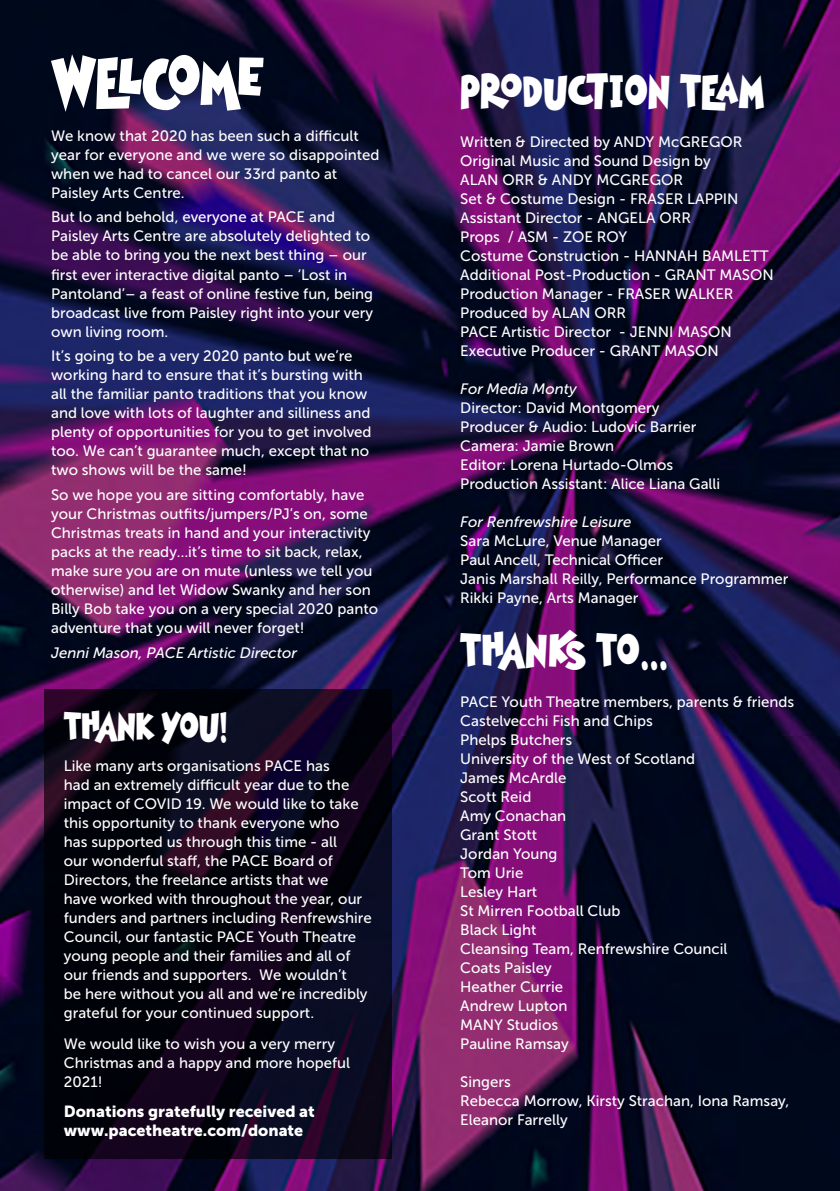
<style>
.page{position:relative;width:840px;height:1191px;background:#fff}
.page>*{position:absolute;margin:0;border:0;box-sizing:border-box;transform-origin:0 0}
.t1{font:72px "Graham Cracker JF";color:#fff}
.t2{font:48px "Graham Cracker JF";letter-spacing:.01em;color:#fff}
.t3{font:40px "Graham Cracker JF";color:#fff}
.t4{font:16px/19px "Museo Sans 900";color:#fff}
.t5{font:15px/19px "Museo Sans 500";color:#fff}
.t6{font:italic 15px "Museo Sans 500";color:#fff}
</style>
<div class="page">
<img style="left:0;top:0;width:839px;height:1191px">
<svg style="left:44px;top:689px;width:347px;height:469px;background:#090516"></svg>
<h1 class="t1" style="left:51px;top:37px;width:214px">WELCOME</h1>
<p class="t5" style="left:51px;top:126px;width:330px">We know that 2020 has been such a difficult year for everyone and we were so disappointed when we had to cancel our 33rd panto at Paisley Arts Centre.</p>
<p class="t5" style="left:51px;top:208px;width:323px">But lo and behold, everyone at PACE and Paisley Arts Centre are absolutely delighted to be able to bring you the next best thing – our first ever interactive digital panto – ‘Lost in Pantoland’– a feast of online festive fun, being broadcast live from Paisley right into your very own living room.</p>
<p class="t5" style="left:51px;top:346px;width:322px">It’s going to be a very 2020 panto but we’re working hard to ensure that it’s bursting with all the familiar panto traditions that you know and love with lots of laughter and silliness and plenty of opportunities for you to get involved too. We can’t guarantee much, except that no two shows will be the same!</p>
<p class="t5" style="left:51px;top:485px;width:328px">So we hope you are sitting comfortably, have your Christmas outfits/jumpers/PJ’s on, some Christmas treats in hand and your interactivity packs at the ready…it’s time to sit back, relax, make sure you are on mute (unless we tell you otherwise) and let Widow Swanky and her son Billy Bob take you on a very special 2020 panto adventure that you will never forget!</p>
<p class="t6" style="left:51px;top:644px;width:247px">Jenni Mason, PACE Artistic Director</p>
<h3 class="t3" style="left:64px;top:700px;width:166px">THANK YOU!</h3>
<p class="t5" style="left:64px;top:756px;width:309px">Like many arts organisations PACE has<br>had an extremely difficult year due to the impact of COVID 19. We would like to take this opportunity to thank everyone who<br>has supported us through this time - all<br>our wonderful staff, the PACE Board of Directors, the freelance artists that we<br>have worked with throughout the year, our funders and partners including Renfrewshire Council, our fantastic PACE Youth Theatre young people and their families and all of our friends and supporters. We wouldn’t<br>be here without you all and we’re incredibly grateful for your continued support.</p>
<p class="t5" style="left:64px;top:1034px;width:287px">We would like to wish you a very merry<br>Christmas and a happy and more hopeful<br>2021!</p>
<p class="t4" style="left:64px;top:1101px;width:252px">Donations gratefully received at www.pacetheatre.com/donate</p>
<h2 class="t2" style="left:460px;top:61px;width:305px">PRODUCTION TEAM</h2>
<p class="t5" style="left:460px;top:133px;width:315px">Written &amp; Directed by ANDY McGREGOR<br>Original Music and Sound Design by<br>ALAN ORR &amp; ANDY MCGREGOR<br>Set &amp; Costume Design - FRASER LAPPIN<br>Assistant Director - ANGELA ORR<br>Props / ASM - ZOE ROY<br>Costume Construction - HANNAH BAMLETT<br>Additional Post-Production - GRANT MASON<br>Production Manager - FRASER WALKER<br>Produced by ALAN ORR<br>PACE Artistic Director - JENNI MASON<br>Executive Producer - GRANT MASON</p>
<p class="t6" style="left:460px;top:381px;width:118px">For Media Monty</p>
<p class="t5" style="left:460px;top:399px;width:261px">Director: David Montgomery<br>Producer &amp; Audio: Ludovic Barrier<br>Camera: Jamie Brown<br>Editor: Lorena Hurtado-Olmos<br>Production Assistant: Alice Liana Galli</p>
<p class="t6" style="left:460px;top:514px;width:172px">For Renfrewshire Leisure</p>
<p class="t5" style="left:460px;top:532px;width:329px">Sara McLure, Venue Manager<br>Paul Ancell, Technical Officer<br>Janis Marshall Reilly, Performance Programmer Rikki Payne, Arts Manager</p>
<h2 class="t2" style="left:460px;top:620px;width:209px">THANKS TO...</h2>
<p class="t5" style="left:460px;top:692px;width:335px">PACE Youth Theatre members, parents &amp; friends<br>Castelvecchi Fish and Chips<br>Phelps Butchers<br>University of the West of Scotland<br>James McArdle<br>Scott Reid<br>Amy Conachan<br>Grant Stott<br>Jordan Young<br>Tom Urie<br>Lesley Hart<br>St Mirren Football Club<br>Black Light<br>Cleansing Team, Renfrewshire Council<br>Coats Paisley<br>Heather Currie<br>Andrew Lupton<br>MANY Studios<br>Pauline Ramsay</p>
<p class="t5" style="left:460px;top:1072px;width:330px">Singers<br>Rebecca Morrow, Kirsty Strachan, Iona Ramsay,<br>Eleanor Farrelly</p>
</div>
